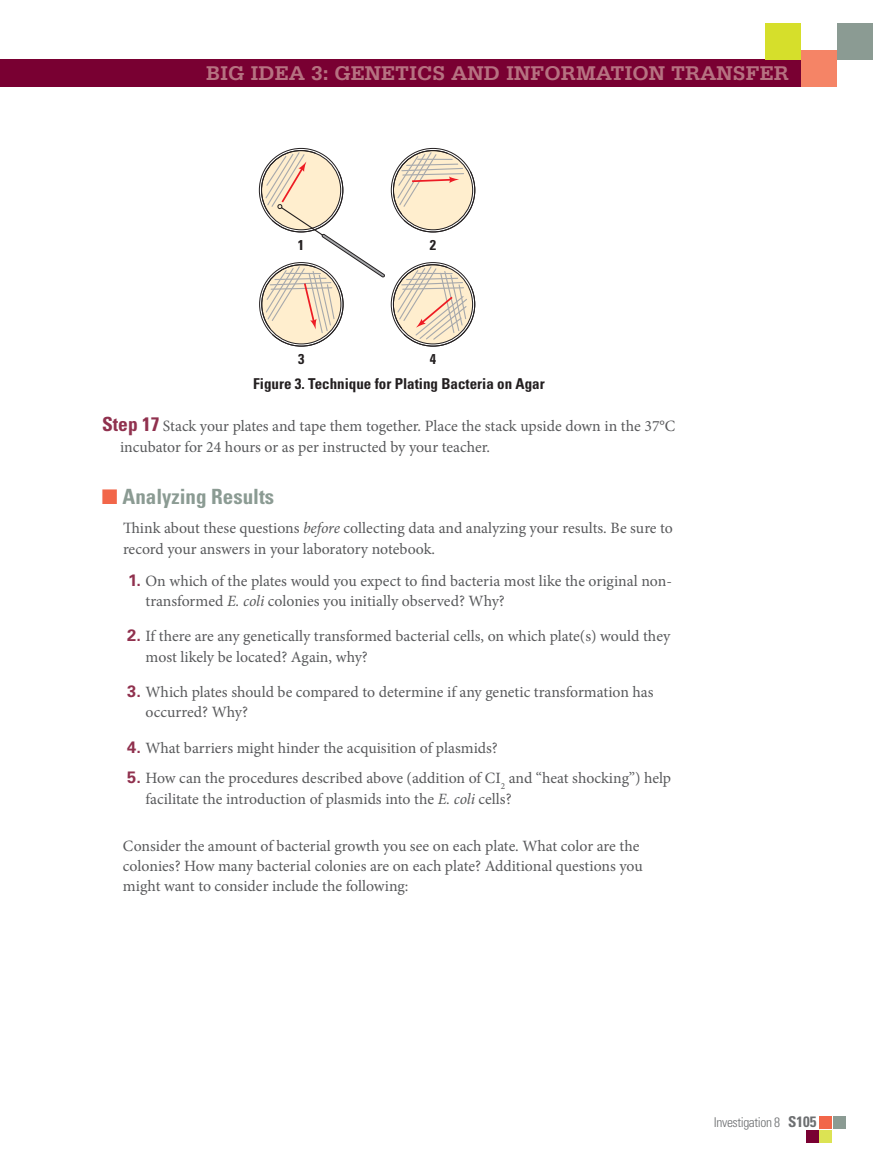
<style>
.page{position:relative;width:891px;height:1175px;background:#fff}
.page>*{position:absolute;margin:0;border:0;box-sizing:border-box;transform-origin:0 0}
.t1{font:700 21px "Serifa Std";color:#b67281}
.t2{font:700 condensed 21px "Univers LT Std";color:#8b9b93}
.t3{font:15.75px/20.2px "Minion Pro";color:#58595b}
.t4{font:700 condensed 15px "Univers LT Std";color:#231f20}
.t5{font:700 condensed 14.25px "Univers LT Std";color:#231f20}
.t6{font:300 condensed 13.5px "Univers LT Std";letter-spacing:-.03em;color:#6d6f71}
.s1{font-family:"Univers LT Std";font-weight:700;font-stretch:condensed;font-size:19.5px;color:#90314e}
.s2{color:#f26649}
.s3{font-style:italic}
.s4{font-family:"Univers LT Std";font-weight:700;font-size:16.5px;color:#90314e}
.s5{font-weight:700;font-size:15px}
</style>
<div class="page">
<div style="left:820px;top:1116px;width:12px;height:13px;background:#f26649"></div>
<div style="left:820px;top:1130px;width:12px;height:13px;background:#dce353"></div>
<div style="left:834px;top:1116px;width:12px;height:13px;background:#8b9b93"></div>
<div style="left:806px;top:1130px;width:12px;height:13px;background:#790032"></div>
<div style="left:0;top:59px;width:837px;height:28px;background:#790032"></div>
<div style="left:765px;top:23px;width:36px;height:36px;background:#d6df2b"></div>
<div style="left:801px;top:51px;width:36px;height:36px;background:#f58466"></div>
<div style="left:837px;top:23px;width:36px;height:36px;background:#8b9b93"></div>
<svg style="left:393px;top:150px;width:83px;height:83px"></svg>
<svg style="left:261px;top:150px;width:124px;height:197px"></svg>
<svg style="left:393px;top:264px;width:82px;height:83px"></svg>
<h1 class="t1" style="left:206px;top:61px;width:14px">BIG</h1>
<h1 class="t1" style="left:250px;top:61px;width:172px">IDEA 3: GENETICS</h1>
<h1 class="t1" style="left:451px;top:61px;width:69px">AND INF</h1>
<h1 class="t1" style="left:545px;top:61px;width:188px">ORMATION TRANSF</h1>
<h1 class="t1" style="left:760px;top:61px;width:31px">ER</h1>
<p class="t5" style="left:298px;top:236px;width:8px">1</p>
<p class="t5" style="left:430px;top:236px;width:8px">2</p>
<p class="t5" style="left:298px;top:350px;width:8px">3</p>
<p class="t5" style="left:430px;top:350px;width:8px">4</p>
<p class="t4" style="left:253px;top:375px;width:293px">Figure 3. Technique for Plating Bacteria on Agar</p>
<p class="t3" style="left:120px;top:416px;width:557px;text-indent:-18px"><span class="s1">Step 17</span> Stack your plates and tape them together. Place the stack upside down in the 37°C incubator for 24 hours or as per instructed by your teacher.</p>
<h1 class="t2" style="left:102px;top:484px;width:174px"><span class="s2">■</span> Analyzing Results</h1>
<p class="t3" style="left:123px;top:518px;width:551px">Think about these questions <span class="s3">before</span> collecting data and analyzing your results. Be sure to record your answers in your laboratory notebook.</p>
<p class="t3" style="left:146px;top:571px;width:528px;text-indent:-17px"><span class="s4">1.</span> On which of the plates would you expect to find bacteria most like the original non&shy;transformed <span class="s3">E. coli</span> colonies you initially observed? Why?</p>
<p class="t3" style="left:146px;top:626px;width:526px;text-indent:-18px"><span class="s4">2.</span> If there are any genetically transformed bacterial cells, on which plate(s) would they most likely be located? Again, why?</p>
<p class="t3" style="left:146px;top:682px;width:510px;text-indent:-18px"><span class="s4">3.</span> Which plates should be compared to determine if any genetic transformation has occurred? Why?</p>
<p class="t3" style="left:127px;top:737px;width:372px"><span class="s4">4.</span> What barriers might hinder the acquisition of plasmids?</p>
<p class="t3" style="left:146px;top:768px;width:527px;text-indent:-18px"><span class="s4">5.</span> How can the procedures described above (addition of CI<sub>2</sub> and “heat shocking”) help facilitate the introduction of plasmids into the <span class="s3">E. coli</span> cells?</p>
<p class="t3" style="left:123px;top:835px;width:521px">Consider the amount of bacterial growth you see on each plate. What color are the colonies? How many bacterial colonies are on each plate? Additional questions you might want to consider include the following:</p>
<p class="t6" style="left:714px;top:1114px;width:104px">Investigation 8 <span class="s5">S105</span></p>
</div>
